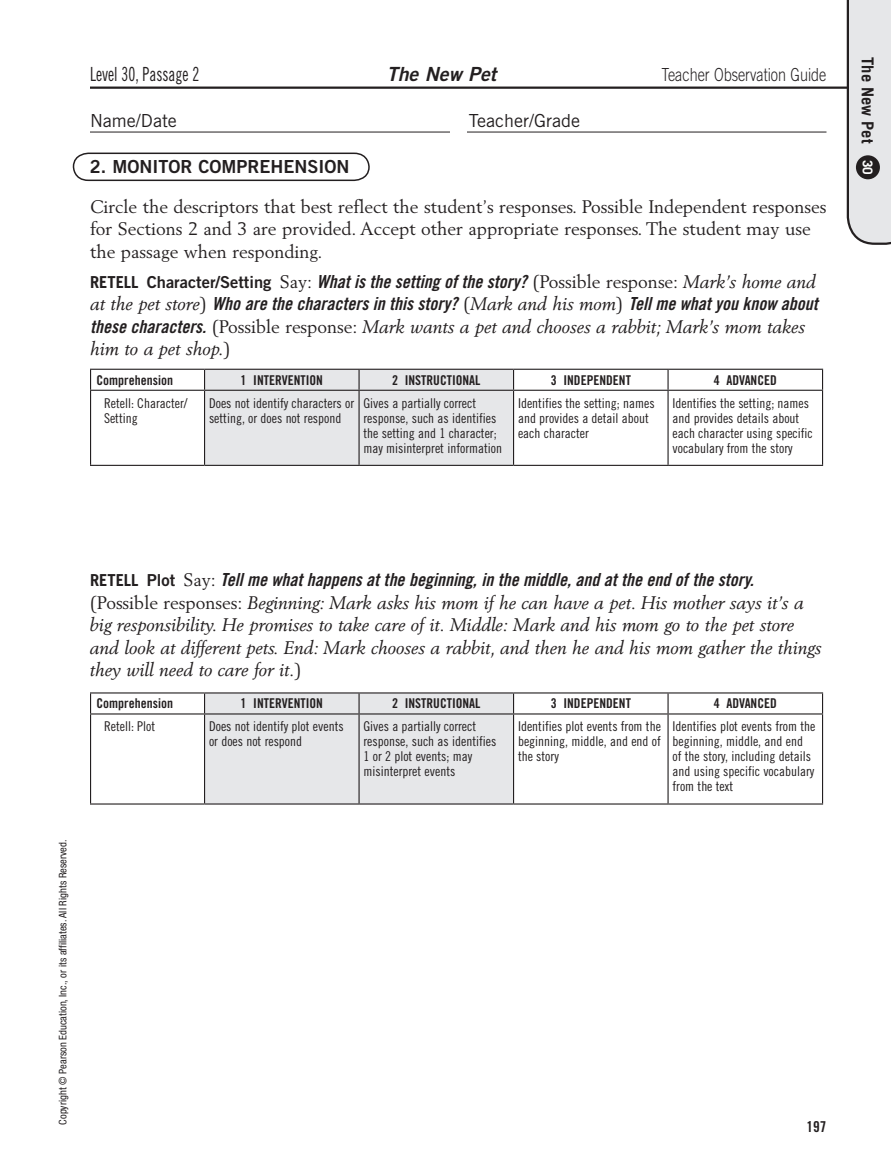
<style>
.page{position:relative;width:891px;height:1175px;background:#fff}
.page>*{position:absolute;margin:0;border:0;box-sizing:border-box;transform-origin:0 0}
.t1{font:19.5px "Trade Gothic LT Std Cn 18";color:#231f20;scale:.8 1}
.t2{font:19.5px "Trade Gothic LT Std Bd 2 Obl";color:#231f20}
.t3{font:italic 18px/22.5px "Berling LT Std";color:#231f20}
.t4{font:18px/22.5px "Trade Gothic LT Std Bd Cn 20 Obl";color:#231f20}
.t5{font:18px/22.5px "Berling LT Std";color:#231f20}
.t6{font:300 18px "Trade Gothic LT Std";color:#231f20;scale:.8 1}
.t7{font:18px "Trade Gothic LT Std";color:#231f20}
.t8{font:18px "Trade Gothic LT Std Bd 2";color:#231f20}
.t9{font:700 16.5px "Trade Gothic LT Std";color:#231f20}
.t10{font:15px "Trade Gothic LT Std Bd Cn 20";color:#231f20}
.t11{font:13.5px/15px "Trade Gothic LT Std Cn 18";color:#231f20}
.t12{font:13.5px "Trade Gothic LT Std Bd Cn 20";color:#231f20}
.t13{font:condensed 10.5px "Helvetica Neue LT Std";color:#231f20}
.s1{font-family:"Trade Gothic LT Std";font-weight:700;font-size:16.5px}
.s2{font-family:"Trade Gothic LT Std Bd 2";font-size:16.5px}
.s3{font-family:"Berling LT Std"}
.s4{font-family:"Berling LT Std";font-style:italic}
.s5{font-family:"Trade Gothic LT Std Bd Cn 20 Obl";font-style:normal}
.s6{font-style:normal}
.s7{font-size:13.5px;color:#fff}
</style>
<div class="page">
<svg style="left:847px;top:0;width:44px;height:245px;background:#dbdcde"></svg>
<div style="left:856px;top:155px;width:24px;height:24px;background:#231f20;border-radius:50%"></div>
<hr style="left:90px;top:86px;width:759px;height:3px;background:#231f20">
<hr style="left:90px;top:131px;width:736px;height:1px;background:#231f20">
<svg style="left:91px;top:370px;width:731px;height:95px"></svg>
<hr style="left:90px;top:391px;width:1px;height:74px;background:#231f20">
<hr style="left:668px;top:391px;width:1px;height:74px;background:#231f20">
<hr style="left:822px;top:391px;width:1px;height:74px;background:#231f20">
<hr style="left:90px;top:465px;width:115px;height:1px;background:#231f20">
<hr style="left:205px;top:465px;width:154px;height:1px;background:#231f20">
<hr style="left:359px;top:465px;width:155px;height:1px;background:#231f20">
<hr style="left:514px;top:465px;width:154px;height:1px;background:#231f20">
<hr style="left:668px;top:465px;width:155px;height:1px;background:#231f20">
<hr style="left:90px;top:369px;width:115px;height:1px;background:#231f20">
<svg style="left:90px;top:370px;width:1px;height:20px"></svg>
<hr style="left:514px;top:369px;width:154px;height:1px;background:#231f20">
<div style="left:204px;top:369px;width:310px;height:96px;background:#e6e7e9"></div>
<hr style="left:668px;top:369px;width:155px;height:1px;background:#231f20">
<svg style="left:668px;top:370px;width:1px;height:20px"></svg>
<svg style="left:822px;top:370px;width:1px;height:20px"></svg>
<hr style="left:90px;top:390px;width:115px;height:1px;background:#231f20">
<hr style="left:205px;top:390px;width:154px;height:1px;background:#231f20">
<hr style="left:359px;top:390px;width:155px;height:1px;background:#231f20">
<hr style="left:514px;top:390px;width:154px;height:1px;background:#231f20">
<hr style="left:668px;top:390px;width:155px;height:1px;background:#231f20">
<svg style="left:91px;top:693px;width:731px;height:110px"></svg>
<hr style="left:90px;top:714px;width:1px;height:89px;background:#231f20">
<hr style="left:668px;top:714px;width:1px;height:89px;background:#231f20">
<hr style="left:822px;top:714px;width:1px;height:89px;background:#231f20">
<hr style="left:90px;top:803px;width:115px;height:1px;background:#231f20">
<hr style="left:514px;top:803px;width:154px;height:1px;background:#231f20">
<hr style="left:668px;top:803px;width:155px;height:1px;background:#231f20">
<hr style="left:90px;top:692px;width:115px;height:1px;background:#231f20">
<svg style="left:90px;top:693px;width:1px;height:20px"></svg>
<hr style="left:205px;top:692px;width:154px;height:1px;background:#231f20">
<hr style="left:359px;top:692px;width:155px;height:1px;background:#231f20">
<hr style="left:514px;top:692px;width:154px;height:1px;background:#231f20">
<div style="left:204px;top:693px;width:310px;height:111px;background:#e6e7e9"></div>
<hr style="left:668px;top:692px;width:155px;height:1px;background:#231f20">
<svg style="left:668px;top:693px;width:1px;height:20px"></svg>
<svg style="left:822px;top:693px;width:1px;height:20px"></svg>
<hr style="left:90px;top:713px;width:115px;height:1px;background:#231f20">
<hr style="left:205px;top:713px;width:154px;height:1px;background:#231f20">
<hr style="left:359px;top:713px;width:155px;height:1px;background:#231f20">
<hr style="left:514px;top:713px;width:154px;height:1px;background:#231f20">
<hr style="left:668px;top:713px;width:155px;height:1px;background:#231f20">
<svg style="left:72px;top:152px;width:298px;height:30px"></svg>
<div style="left:451px;top:110px;width:16px;height:26px;background:#fff"></div>
<h1 class="t1" style="left:90px;top:62px;width:138px">Level 30, Passage 2</h1>
<h1 class="t2" style="left:387px;top:62px;width:111px">The New Pet</h1>
<h2 class="t6" style="left:661px;top:64px;width:208px">Teacher Observation Guide</h2>
<h2 class="t7" style="left:90px;top:110px;width:88px">Name/Date</h2>
<h2 class="t7" style="left:469px;top:110px;width:113px">Teacher/Grade</h2>
<h2 class="t8" style="left:90px;top:155px;width:261px">2. MONITOR COMPREHENS ION</h2>
<h2 class="t5" style="left:90px;top:195px;width:738px">Circle the descriptors that best reflect the student’s responses. Possible Independent responses for Sections 2 and 3 are provided. Accept other appropriate responses. The student may use the passage when responding.</h2>
<h2 class="t4" style="left:90px;top:270px;width:729px"><span class="s1">RETELL</span> <span class="s2">CHARACTER/SETTING</span> <span class="s3">Say:</span> What is the setting of the story? <span class="s3">(Possible response:</span> <span class="s4">Mark’s home and at the pet store</span><span class="s3">)</span> Who are the characters in this story? <span class="s3">(</span><span class="s4">Mark and his mom</span><span class="s3">)</span> Tell me what you know about</h2>
<h2 class="t3" style="left:90px;top:315px;width:717px"><span class="s5">these characters.</span> <span class="s6">(Possible response:</span> Mark wants a pet and chooses a rabbit; Mark’s mom takes him to a pet shop.<span class="s6">)</span></h2>
<p class="t12" style="left:97px;top:371px;width:78px">Comprehension</p>
<p class="t12" style="left:241px;top:371px;width:84px">1 INTERVENTION</p>
<p class="t12" style="left:392px;top:371px;width:90px">2 INSTRUCTIONAL</p>
<p class="t12" style="left:551px;top:371px;width:82px">3 INDEPENDENT</p>
<p class="t12" style="left:714px;top:371px;width:65px">4 ADVANCED</p>
<p class="t11" style="left:104px;top:395px;width:85px">Retell: Character/<br>Setting</p>
<p class="t11" style="left:209px;top:395px;width:147px">Does not identify characters or setting, or does not respond</p>
<p class="t11" style="left:364px;top:395px;width:140px">Gives a partially correct response, such as identifies the setting and 1 character; may misinterpret information</p>
<p class="t11" style="left:518px;top:395px;width:138px">Identifies the setting; names and provides a detail about each character</p>
<p class="t11" style="left:673px;top:395px;width:142px">Identifies the setting; names and provides details about each character using specific vocabulary from the story</p>
<p class="t9" style="left:878px;top:57px;width:119px;rotate:90deg">The New Pet <span class="s7">30</span></p>
<p class="t13" style="left:57px;top:1124px;width:286px;rotate:-90deg">Copyright © Pearson Education, Inc., or its affiliates. All Rights Reserved.</p>
<h2 class="t4" style="left:90px;top:569px;width:665px"><span class="s1">RETELL</span> <span class="s2">PLOT</span> <span class="s3">Say:</span> Tell me what happens at the beginning, in the middle, and at the end of the story.</h2>
<p class="t3" style="left:90px;top:591px;width:733px"><span class="s6">(Possible responses:</span> Beginning: Mark asks his mom if he can have a pet. His mother says it’s a big responsibility. He promises to take care of it. Middle: Mark and his mom go to the pet store and look at different pets. End: Mark chooses a rabbit, and then he and his mom gather the things they will need to care for it.<span class="s6">)</span></p>
<p class="t12" style="left:97px;top:695px;width:78px">Comprehension</p>
<p class="t12" style="left:241px;top:695px;width:84px">1 INTERVENTION</p>
<p class="t12" style="left:392px;top:695px;width:90px">2 INSTRUCTIONAL</p>
<p class="t12" style="left:551px;top:695px;width:82px">3 INDEPENDENT</p>
<p class="t12" style="left:714px;top:695px;width:65px">4 ADVANCED</p>
<p class="t11" style="left:104px;top:718px;width:53px">Retell: Plot</p>
<p class="t11" style="left:209px;top:718px;width:136px">Does not identify plot events or does not respond</p>
<p class="t11" style="left:364px;top:718px;width:134px">Gives a partially correct response, such as identifies<br>1 or 2 plot events; may misinterpret events</p>
<p class="t11" style="left:518px;top:718px;width:144px;text-align:justify">Identifies plot events from the beginning, middle, and end of the story</p>
<p class="t11" style="left:673px;top:718px;width:144px">Identifies plot events from the beginning, middle, and end of the story, including details and using specific vocabulary from the text</p>
<p class="t10" style="left:807px;top:1117px;width:21px">197</p>
</div>
